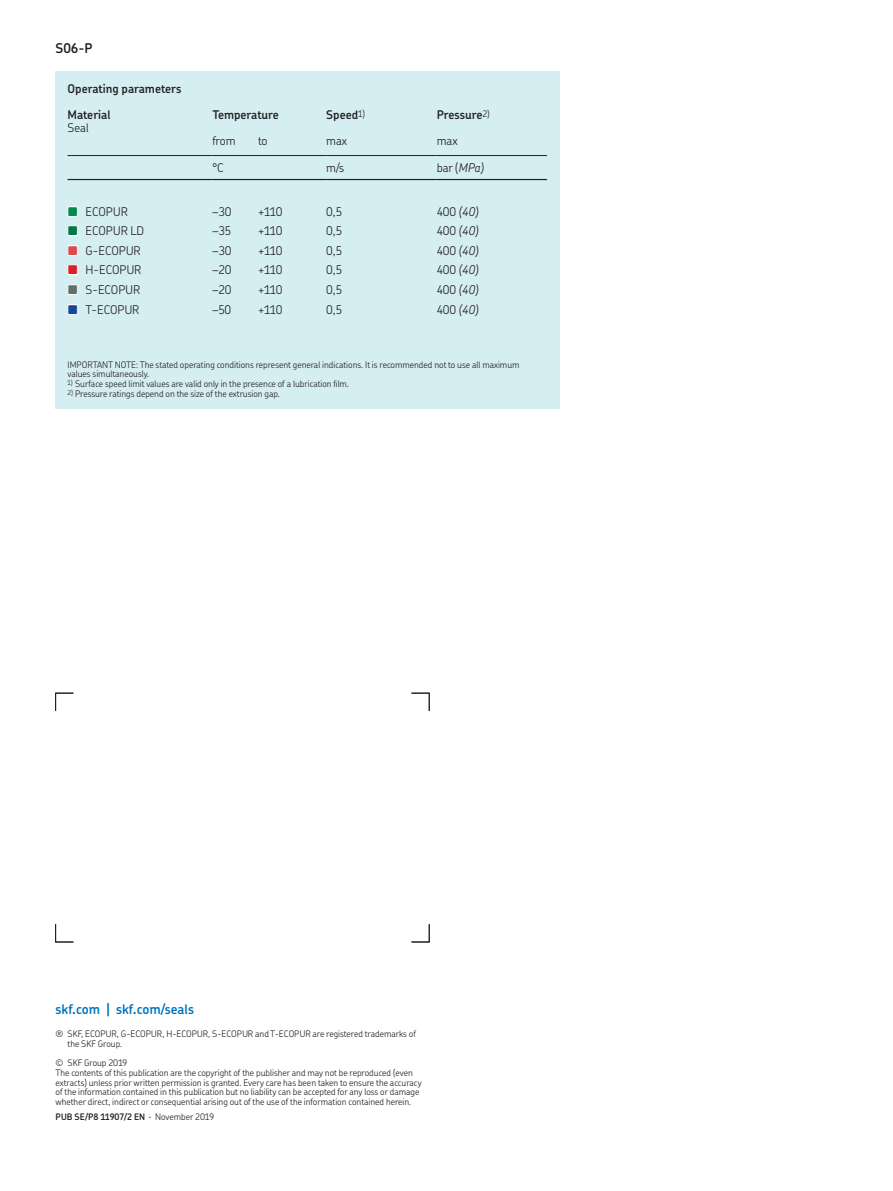
<style>
.page{position:relative;width:893px;height:1191px;background:#fff}
.page>*{position:absolute;margin:0;border:0;box-sizing:border-box;transform-origin:0 0}
.t1{font:600 13.5px "SKF Chevin OT";color:#0072bc}
.t2{font:600 13.5px "SKF Chevin OT";color:#231f20}
.t3{font:300 12px "SKF Chevin OT";color:#231f20}
.t4{font:600 12px/26.1px "SKF Chevin OT";color:#231f20}
.t5{font:italic 300 12px "SKF Chevin OT";color:#231f20}
.t6{font:300 9px/9.8px "SKF Chevin OT";color:#231f20}
.t7{font:600 9px "SKF Chevin OT";color:#231f20}
.s1{font-style:italic}
.s2{color:#008b4c}
.s3{font-style:normal}
.s4{color:#007940}
.s5{color:#db4c4d}
.s6{color:#da2128}
.s7{color:#63706a}
.s8{color:#18469d}
.s9{font-weight:300}
</style>
<div class="page">
<svg style="left:55px;top:693px;width:19px;height:18px"></svg>
<svg style="left:411px;top:693px;width:18px;height:18px"></svg>
<svg style="left:55px;top:924px;width:19px;height:18px"></svg>
<svg style="left:411px;top:924px;width:18px;height:18px"></svg>
<div style="left:55px;top:72px;width:504px;height:337px;background:#d5eef1"></div>
<hr style="left:67px;top:155px;width:145px;height:1px;background:#231f20">
<hr style="left:67px;top:179px;width:145px;height:1px;background:#231f20">
<hr style="left:212px;top:155px;width:114px;height:1px;background:#231f20">
<hr style="left:212px;top:179px;width:114px;height:1px;background:#231f20">
<hr style="left:326px;top:155px;width:110px;height:1px;background:#231f20">
<hr style="left:326px;top:179px;width:110px;height:1px;background:#231f20">
<hr style="left:436px;top:155px;width:111px;height:1px;background:#231f20">
<hr style="left:436px;top:179px;width:111px;height:1px;background:#231f20">
<div style="left:68px;top:206px;width:10px;height:11px;border:2px solid #fff"></div>
<div style="left:68px;top:226px;width:10px;height:10px;border:2px solid #fff"></div>
<div style="left:68px;top:245px;width:10px;height:11px;border:2px solid #fff"></div>
<div style="left:68px;top:265px;width:10px;height:10px;border:2px solid #fff"></div>
<div style="left:68px;top:284px;width:10px;height:11px;border:2px solid #fff"></div>
<div style="left:68px;top:304px;width:10px;height:10px;border:2px solid #fff"></div>
<h1 class="t2" style="left:55px;top:42px;width:39px">S06-P</h1>
<h2 class="t4" style="left:67px;top:76px;width:115px">Operating parameters<br>Material</h2>
<h2 class="t3" style="left:67px;top:123px;width:23px">Seal</h2>
<h2 class="t4" style="left:212px;top:102px;width:68px">Temperature</h2>
<h2 class="t4" style="left:326px;top:102px;width:40px">Speed<sup>1)</sup></h2>
<h2 class="t4" style="left:436px;top:102px;width:55px">Pressure<sup>2)</sup></h2>
<h2 class="t3" style="left:212px;top:136px;width:25px">from</h2>
<h2 class="t3" style="left:258px;top:136px;width:11px">to</h2>
<h2 class="t3" style="left:326px;top:136px;width:22px">max</h2>
<h2 class="t3" style="left:436px;top:136px;width:22px">max</h2>
<h2 class="t3" style="left:212px;top:162px;width:13px">°C</h2>
<h2 class="t3" style="left:326px;top:162px;width:19px">m/s</h2>
<h2 class="t3" style="left:436px;top:162px;width:49px">bar (<span class="s1">MPa)</span></h2>
<h2 class="t3" style="left:67px;top:206px;width:62px"><span class="s2">■</span> ECOPUR</h2>
<h2 class="t3" style="left:212px;top:206px;width:21px">–30</h2>
<h2 class="t3" style="left:258px;top:206px;width:26px">+110</h2>
<h2 class="t3" style="left:326px;top:206px;width:17px">0,5</h2>
<h2 class="t5" style="left:436px;top:206px;width:43px"><span class="s3">400</span> (40)</h2>
<h2 class="t3" style="left:67px;top:225px;width:78px"><span class="s4">■</span> ECOPUR LD</h2>
<h2 class="t3" style="left:212px;top:225px;width:20px">–35</h2>
<h2 class="t3" style="left:258px;top:225px;width:26px">+110</h2>
<h2 class="t3" style="left:326px;top:225px;width:17px">0,5</h2>
<h2 class="t5" style="left:436px;top:225px;width:43px"><span class="s3">400</span> (40)</h2>
<h2 class="t3" style="left:67px;top:245px;width:75px"><span class="s5">■</span> G-ECOPUR</h2>
<h2 class="t3" style="left:212px;top:245px;width:21px">–30</h2>
<h2 class="t3" style="left:258px;top:245px;width:26px">+110</h2>
<h2 class="t3" style="left:326px;top:245px;width:17px">0,5</h2>
<h2 class="t5" style="left:436px;top:245px;width:43px"><span class="s3">400</span> (40)</h2>
<h2 class="t3" style="left:67px;top:265px;width:75px"><span class="s6">■</span> H-ECOPUR</h2>
<h2 class="t3" style="left:212px;top:265px;width:21px">–20</h2>
<h2 class="t3" style="left:258px;top:265px;width:26px">+110</h2>
<h2 class="t3" style="left:326px;top:265px;width:17px">0,5</h2>
<h2 class="t5" style="left:436px;top:265px;width:43px"><span class="s3">400</span> (40)</h2>
<h2 class="t3" style="left:67px;top:284px;width:74px"><span class="s7">■</span> S-ECOPUR</h2>
<h2 class="t3" style="left:212px;top:284px;width:21px">–20</h2>
<h2 class="t3" style="left:258px;top:284px;width:26px">+110</h2>
<h2 class="t3" style="left:326px;top:284px;width:17px">0,5</h2>
<h2 class="t5" style="left:436px;top:284px;width:43px"><span class="s3">400</span> (40)</h2>
<h2 class="t3" style="left:67px;top:304px;width:73px"><span class="s8">■</span> T-ECOPUR</h2>
<h2 class="t3" style="left:212px;top:304px;width:21px">–50</h2>
<h2 class="t3" style="left:258px;top:304px;width:26px">+110</h2>
<h2 class="t3" style="left:326px;top:304px;width:17px">0,5</h2>
<h2 class="t5" style="left:436px;top:304px;width:43px"><span class="s3">400</span> (40)</h2>
<p class="t6" style="left:67px;top:360px;width:453px">IMPORTANT NOTE: The stated operating conditions represent general indications. It is recommended not to use all maximum values simultaneously.</p>
<p class="t6" style="left:67px;top:379px;width:283px"><sup>1)</sup> Surface speed limit values are valid only in the presence of a lubrication film.</p>
<p class="t6" style="left:67px;top:389px;width:214px"><sup>2)</sup> Pressure ratings depend on the size of the extrusion gap.</p>
<h1 class="t1" style="left:55px;top:1003px;width:140px">skf.com | skf.com/seals</h1>
<p class="t6" style="left:67px;top:1030px;width:350px;text-indent:-12px">® SKF, ECOPUR, G-ECOPUR, H-ECOPUR, S-ECOPUR and T-ECOPUR are registered trademarks of the SKF Group.</p>
<p class="t6" style="left:55px;top:1059px;width:367px">© SKF Group 2019<br>The contents of this publication are the copyright of the publisher and may not be reproduced (even extracts) unless prior written permission is granted. Every care has been taken to ensure the accuracy of the information contained in this publication but no liability can be accepted for any loss or damage whether direct, indirect or consequential arising out of the use of the information contained herein.</p>
<p class="t7" style="left:55px;top:1112px;width:160px">PUB SE/P8 11907/2 EN <span class="s9">· November 2019</span></p>
</div>
